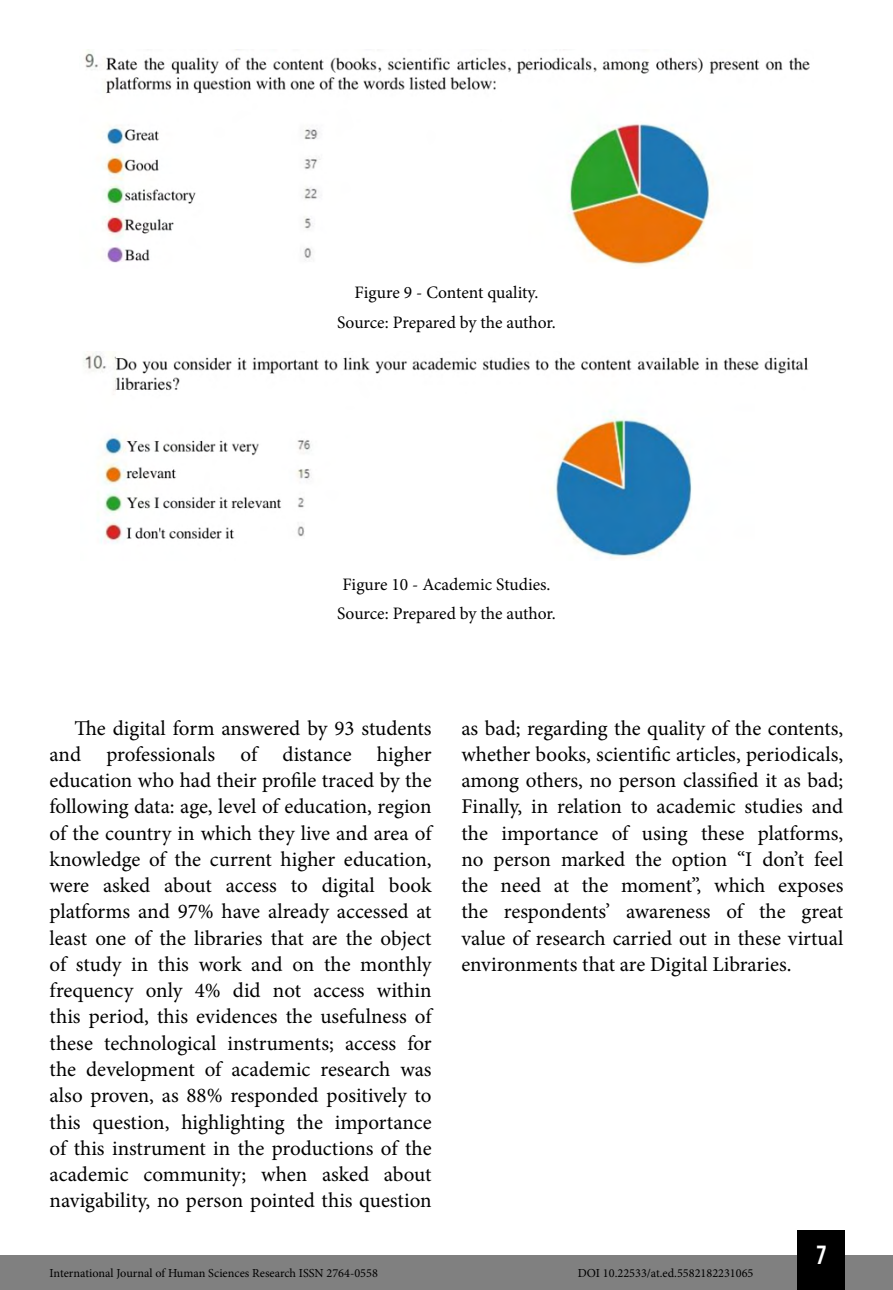
<style>
.page{position:relative;width:893px;height:1290px;background:#fff}
.page>*{position:absolute;margin:0;border:0;box-sizing:border-box;transform-origin:0 0}
.t1{font:26.25px "Bebas Kai";color:#fff}
.Texto_1{font:21px/26.2px "Minion Pro";color:#000;text-align:justify}
.Info_Imagem{font:17.5px "Minion Pro";color:#000}
.t2{font:12.25px "Minion Pro";color:#000}
</style>
<div class="page">
<div style="left:0;top:1255px;width:893px;height:35px;background:#808080"></div>
<div style="left:797px;top:1230px;width:48px;height:60px;background:#000"></div>
<img style="left:84px;top:50px;width:726px;height:217px">
<img style="left:83px;top:351px;width:725px;height:208px">
<p class="Info_Imagem" style="left:355px;top:281px;width:185px">Figure 9 - Content quality.</p>
<p class="Info_Imagem" style="left:337px;top:310px;width:220px">Source: Prepared by the author.</p>
<p class="Info_Imagem" style="left:342px;top:572px;width:210px">Figure 10 - Academic Studies.</p>
<p class="Info_Imagem" style="left:337px;top:602px;width:220px">Source: Prepared by the author.</p>
<p class="Texto_1" style="left:50px;top:715px;width:384px;text-indent:25px">The digital form answered by 93 students and professionals of distance higher education who had their profile traced by the following data: age, level of education, region of the country in which they live and area of knowledge of the current higher education, were asked about access to digital book platforms and 97% have already accessed at least one of the libraries that are the object of study in this work and on the monthly frequency only 4% did not access within this period, this evidences the usefulness of these technological instruments; access for the development of academic research was also proven, as 88% responded positively to this question, highlighting the importance of this instrument in the productions of the academic community; when asked about navigability, no person pointed this question</p>
<p class="Texto_1" style="left:461px;top:715px;width:384px">as bad; regarding the quality of the contents, whether books, scientific articles, periodicals, among others, no person classified it as bad; Finally, in relation to academic studies and the importance of using these platforms, no person marked the option “I don’t feel the need at the moment”, which exposes the respondents’ awareness of the great value of research carried out in these virtual environments that are Digital Libraries.</p>
<p class="t2" style="left:50px;top:1265px;width:330px">International Journal of Human Sciences Research ISSN 2764-0558</p>
<p class="t2" style="left:578px;top:1265px;width:177px">DOI 10.22533/at.ed.5582182231065</p>
<p class="t1" style="left:817px;top:1241px;width:11px">7</p>
</div>
